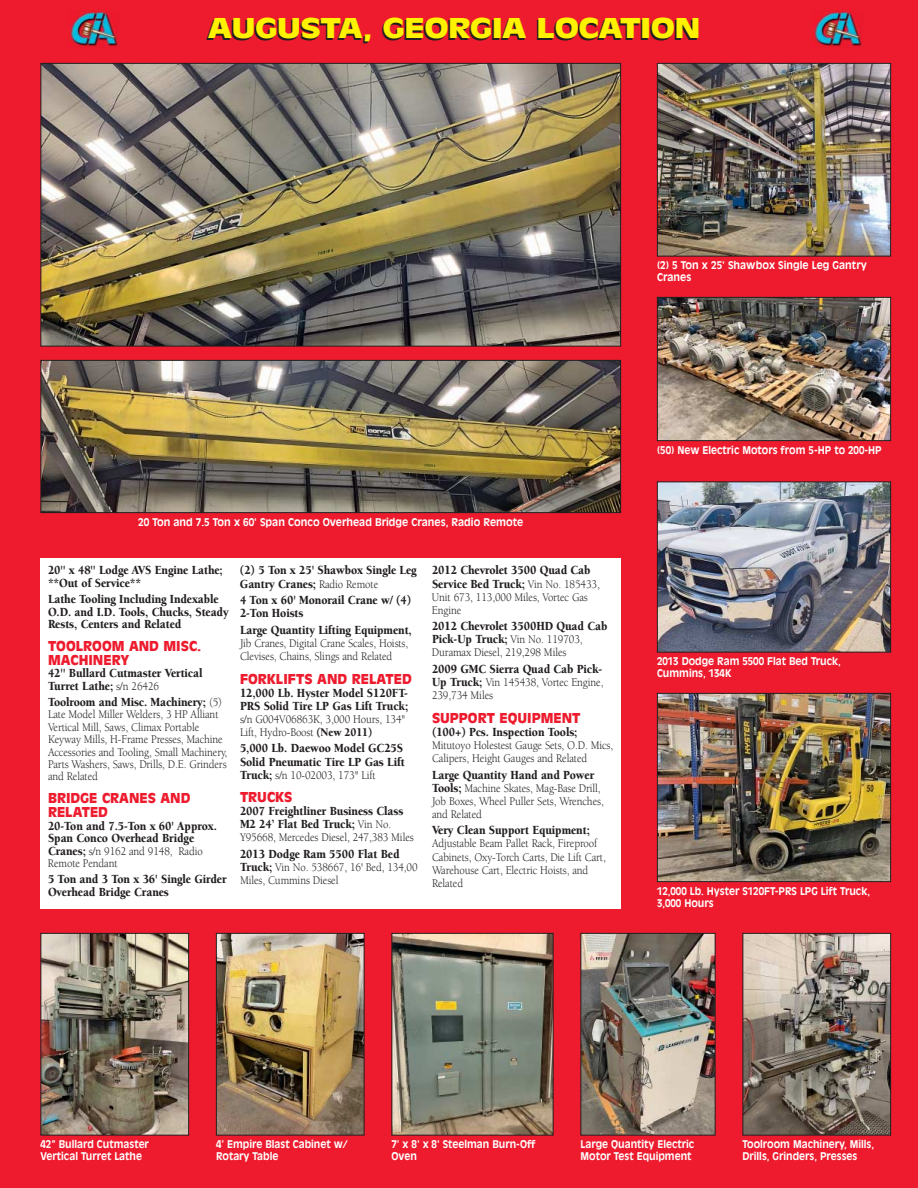
<style>
.page{position:relative;width:918px;height:1188px;background:#fff}
.page>*{position:absolute;margin:0;border:0;box-sizing:border-box;transform-origin:0 0}
.t1{font:900 27px "Antique Olive";letter-spacing:-.02em;color:#fff200;scale:1.25 1}
.t2{font:900 13.5px/14px "Antique Olive";color:#ed1b2d}
.t3{font:900 12.75px/13px "Berkeley";letter-spacing:-.01em;color:#231f20;scale:.9 1}
.t4{font:12px/13px "Berkeley";letter-spacing:-.01em;color:#231f20;scale:.9 1}
.t5{font:700 10.5px/12px "Antique Olive";color:#fff;scale:.93 1}
.t6{font:700 10.5px/12px "Antique Olive";color:#fff;scale:.95 1}
.s1{font-weight:400;font-size:12px}
.s2{font-weight:900;font-size:12.75px}
.s3{font-weight:900}
</style>
<div class="page">
<img style="left:0;top:0;width:918px;height:1188px">
<h1 class="t1" style="left:208px;top:17px;width:396px">AUGUSTA, GEORGIA LOCATION</h1>
<p class="t6" style="left:657px;top:260px;width:222px">(2) 5 Ton x 25' Shawbox Single Leg Gantry<br>Cranes</p>
<p class="t6" style="left:138px;top:516px;width:407px">20 Ton and 7.5 Ton x 60' Span Conco Overhead Bridge Cranes, Radio Remote</p>
<p class="t3" style="left:48px;top:565px;width:196px;line-height:12.5px">20" x 48" Lodge AVS Engine Lathe; **Out of Service**</p>
<p class="t3" style="left:48px;top:594px;width:202px;line-height:12.5px">Lathe Tooling Including Indexable<br>O.D. and I.D. Tools, Chucks, Steady<br>Rests, Centers and Related</p>
<p class="t2" style="left:48px;top:640px;width:155px">TOOLROOM AND MISC.<br>MACHINERY</p>
<p class="t3" style="left:48px;top:668px;width:173px;line-height:12.5px">42" Bullard Cutmaster Vertical<br>Turret Lathe; <span class="s1">s/n 26426</span></p>
<p class="t3" style="left:48px;top:696px;width:195px">Toolroom and Misc. Machinery; <span class="s1">(5)</span></p>
<p class="t4" style="left:48px;top:709px;width:201px;line-height:12.5px">Late Model Miller Welders, 3 HP Alliant Vertical Mill, Saws, Climax Portable Keyway Mills, H-Frame Presses, Machine Accessories and Tooling, Small Machinery, Parts Washers, Saws, Drills, D.E. Grinders and Related</p>
<p class="t2" style="left:48px;top:792px;width:144px">BRIDGE CRANES AND<br>RELATED</p>
<p class="t3" style="left:48px;top:821px;width:189px;line-height:12.5px">20-Ton and 7.5-Ton x 60' Approx.<br>Span Conco Overhead Bridge</p>
<p class="t4" style="left:48px;top:846px;width:174px;line-height:12.5px"><span class="s2">Cranes;</span> s/n 9162 and 9148, Radio<br>Remote Pendant</p>
<p class="t3" style="left:48px;top:874px;width:200px;line-height:12.5px">5 Ton and 3 Ton x 36' Single Girder<br>Overhead Bridge Cranes</p>
<p class="t3" style="left:240px;top:565px;width:198px">(2) 5 Ton x 25' Shawbox Single Leg<br>Gantry Cranes; <span class="s1">Radio Remote</span></p>
<p class="t3" style="left:240px;top:595px;width:192px">4 Ton x 60' Monorail Crane w/ (4)<br>2-Ton Hoists</p>
<p class="t3" style="left:240px;top:625px;width:192px">Large Quantity Lifting Equipment,</p>
<p class="t4" style="left:240px;top:638px;width:189px">Jib Cranes, Digital Crane Scales, Hoists,<br>Clevises, Chains, Slings and Related</p>
<p class="t2" style="left:240px;top:672px;width:173px">FORKLIFTS AND RELATED</p>
<p class="t3" style="left:240px;top:687px;width:188px">12,000 Lb. Hyster Model S120FT-<br>PRS Solid Tire LP Gas Lift Truck;</p>
<p class="t4" style="left:240px;top:713px;width:185px">s/n G004V06863K, 3,000 Hours, 134"<br>Lift, Hydro-Boost <span class="s3">(New 2011)</span></p>
<p class="t3" style="left:240px;top:743px;width:185px">5,000 Lb. Daewoo Model GC25S<br>Solid Pneumatic Tire LP Gas Lift</p>
<p class="t4" style="left:240px;top:769px;width:152px"><span class="s2">Truck;</span> s/n 10-02003, 173" Lift</p>
<p class="t2" style="left:240px;top:791px;width:54px">TRUCKS</p>
<p class="t3" style="left:240px;top:806px;width:183px">2007 Freightliner Business Class<br>M2 24’ Flat Bed Truck; <span class="s1">Vin No.</span></p>
<p class="t4" style="left:240px;top:832px;width:195px">Y95668, Mercedes Diesel, 247,383 Miles</p>
<p class="t3" style="left:240px;top:848px;width:179px">2013 Dodge Ram 5500 Flat Bed</p>
<p class="t4" style="left:240px;top:862px;width:199px"><span class="s2">Truck;</span> Vin No. 538667, 16' Bed, 134,00<br>Miles, Cummins Diesel</p>
<p class="t3" style="left:432px;top:565px;width:188px">2012 Chevrolet 3500 Quad Cab<br>Service Bed Truck; <span class="s1">Vin No. 185433,</span></p>
<p class="t4" style="left:432px;top:591px;width:175px">Unit 673, 113,000 Miles, Vortec Gas<br>Engine</p>
<p class="t3" style="left:432px;top:621px;width:196px">2012 Chevrolet 3500HD Quad Cab<br>Pick-Up Truck; <span class="s1">Vin No. 119703,</span></p>
<p class="t4" style="left:432px;top:647px;width:151px">Duramax Diesel, 219,298 Miles</p>
<p class="t3" style="left:432px;top:664px;width:191px">2009 GMC Sierra Quad Cab Pick-</p>
<p class="t4" style="left:432px;top:677px;width:192px"><span class="s2">Up Truck;</span> Vin 145438, Vortec Engine,<br>239,734 Miles</p>
<p class="t2" style="left:432px;top:711px;width:150px">SUPPORT EQUIPMENT</p>
<p class="t3" style="left:432px;top:726px;width:163px">(100+) Pcs. Inspection Tools;</p>
<p class="t4" style="left:432px;top:740px;width:203px">Mitutoyo Holestest Gauge Sets, O.D. Mics,<br>Calipers, Height Gauges and Related</p>
<p class="t3" style="left:432px;top:769px;width:182px">Large Quantity Hand and Power</p>
<p class="t4" style="left:432px;top:782px;width:192px"><span class="s2">Tools;</span> Machine Skates, Mag-Base Drill,<br>Job Boxes, Wheel Puller Sets, Wrenches, and Related</p>
<p class="t3" style="left:432px;top:825px;width:177px">Very Clean Support Equipment;</p>
<p class="t4" style="left:432px;top:838px;width:195px">Adjustable Beam Pallet Rack, Fireproof<br>Cabinets, Oxy-Torch Carts, Die Lift Cart,<br>Warehouse Cart, Electric Hoists, and<br>Related</p>
<p class="t5" style="left:657px;top:444px;width:243px">(50) New Electric Motors from 5-HP to 200-HP</p>
<p class="t5" style="left:657px;top:656px;width:199px">2013 Dodge Ram 5500 Flat Bed Truck,<br>Cummins, 134K</p>
<p class="t5" style="left:657px;top:885px;width:231px">12,000 Lb. Hyster S120FT-PRS LPG Lift Truck,<br>3,000 Hours</p>
<p class="t5" style="left:40px;top:1139px;width:118px">42" Bullard Cutmaster<br>Vertical Turret Lathe</p>
<p class="t5" style="left:216px;top:1139px;width:143px">4’ Empire Blast Cabinet w/<br>Rotary Table</p>
<p class="t5" style="left:392px;top:1139px;width:156px">7' x 8' x 8' Steelman Burn-Off<br>Oven</p>
<p class="t5" style="left:580px;top:1139px;width:124px">Large Quantity Electric<br>Motor Test Equipment</p>
<p class="t5" style="left:742px;top:1139px;width:143px">Toolroom Machinery, Mills,<br>Drills, Grinders, Presses</p>
</div>
